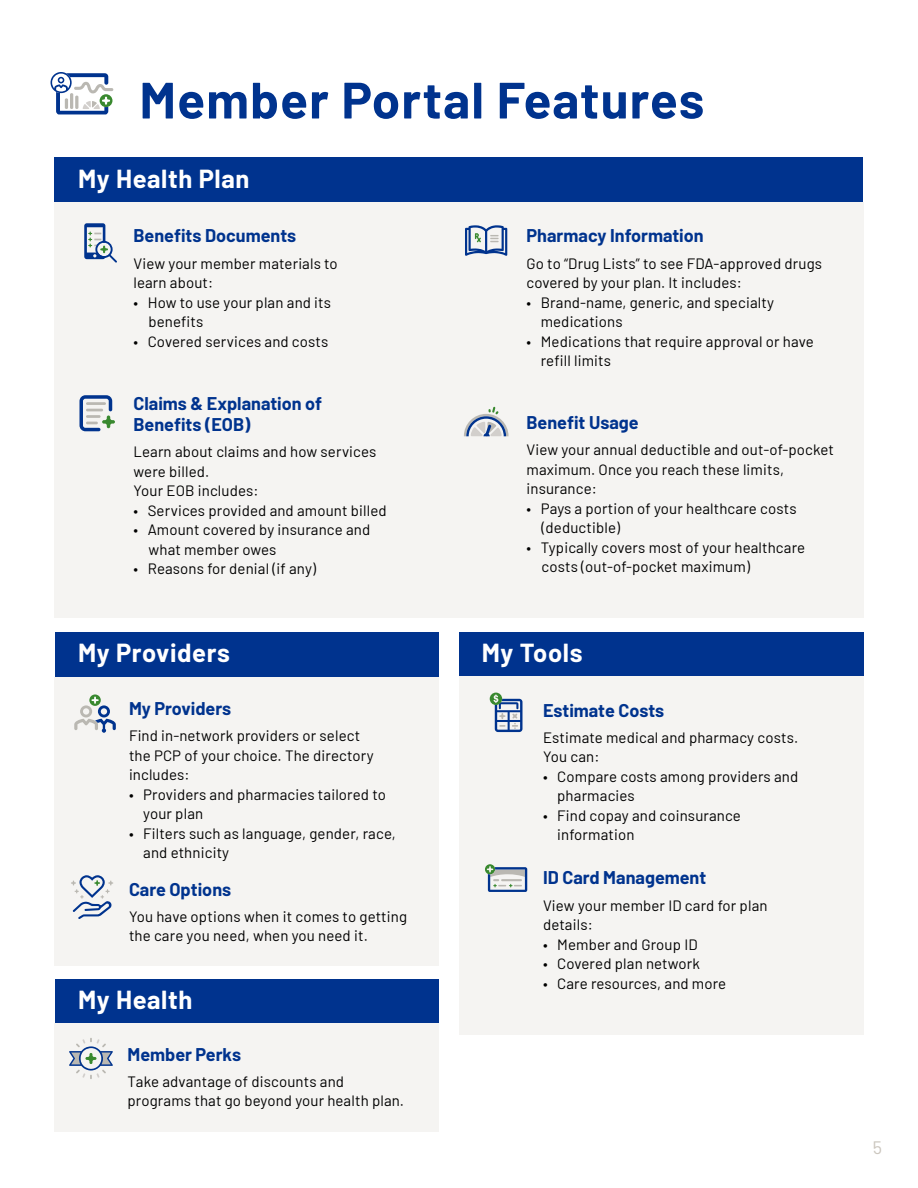
<style>
.page{position:relative;width:918px;height:1188px;background:#fff}
.page>*{position:absolute;margin:0;border:0;box-sizing:border-box;transform-origin:0 0}
.t1{font:700 51px "Barlow";letter-spacing:.025em;color:#00338e}
.t2{font:700 25.5px "Barlow";letter-spacing:.025em;color:#fff}
.t3{font:700 18px/21.6px "Barlow";color:#00338e}
.Body_15_20{font:18px "Barlow";color:#cbc6be}
.t4{font:15px/19.5px "Barlow";letter-spacing:.01em;color:#000}
</style>
<div class="page">
<div style="left:459px;top:632px;width:404px;height:45px;background:#00338e"></div>
<div style="left:55px;top:980px;width:383px;height:44px;background:#00338e"></div>
<div style="left:55px;top:632px;width:383px;height:45px;background:#00338e"></div>
<div style="left:55px;top:157px;width:808px;height:45px;background:#00338e"></div>
<div style="left:54px;top:202px;width:810px;height:416px;background:#f5f4f2"></div>
<div style="left:54px;top:677px;width:384px;height:289px;background:#f5f4f2"></div>
<div style="left:54px;top:1024px;width:384px;height:108px;background:#f5f4f2"></div>
<div style="left:459px;top:677px;width:404px;height:358px;background:#f5f4f2"></div>
<svg style="left:84px;top:223px;width:33px;height:40px"></svg>
<svg style="left:79px;top:395px;width:36px;height:36px"></svg>
<svg style="left:464px;top:407px;width:45px;height:29px"></svg>
<svg style="left:89px;top:694px;width:12px;height:12px"></svg>
<svg style="left:74px;top:697px;width:42px;height:36px"></svg>
<svg style="left:71px;top:875px;width:42px;height:44px"></svg>
<svg style="left:69px;top:1038px;width:44px;height:41px"></svg>
<svg style="left:490px;top:693px;width:33px;height:39px"></svg>
<svg style="left:465px;top:225px;width:42px;height:31px"></svg>
<svg style="left:485px;top:864px;width:42px;height:28px"></svg>
<svg style="left:51px;top:72px;width:62px;height:42px"></svg>
<h1 class="t1" style="left:140px;top:62px;width:566px">Member Portal Features</h1>
<h1 class="t2" style="left:78px;top:160px;width:173px">My Health Plan</h1>
<p class="t3" style="left:134px;top:224px;width:164px">Benefits Documents</p>
<p class="t4" style="left:134px;top:252px;width:206px">View your member materials to learn about:</p>
<p class="t4" style="left:148px;top:291px;width:184px;text-indent:-15px">• How to use your plan and its benefits</p>
<p class="t4" style="left:134px;top:330px;width:196px">• Covered services and costs</p>
<p class="t3" style="left:134px;top:391px;width:190px">Claims &amp; Explanation of<br>Benefits (EOB)</p>
<p class="t4" style="left:134px;top:441px;width:244px">Learn about claims and how services were billed.<br>Your EOB includes:</p>
<p class="t4" style="left:134px;top:500px;width:255px">• Services provided and amount billed</p>
<p class="t4" style="left:148px;top:519px;width:223px;text-indent:-15px">• Amount covered by insurance and what member owes</p>
<p class="t4" style="left:134px;top:558px;width:184px">• Reasons for denial (if any)</p>
<p class="t3" style="left:526px;top:224px;width:179px">Pharmacy Information</p>
<p class="t4" style="left:526px;top:252px;width:297px">Go to “Drug Lists” to see FDA-approved drugs covered by your plan. It includes:</p>
<p class="t4" style="left:541px;top:291px;width:235px;text-indent:-14px">• Brand-name, generic, and specialty medications</p>
<p class="t4" style="left:541px;top:330px;width:275px;text-indent:-14px">• Medications that require approval or have refill limits</p>
<p class="t3" style="left:526px;top:411px;width:114px">Benefit Usage</p>
<p class="t4" style="left:526px;top:439px;width:309px">View your annual deductible and out-of-pocket maximum. Once you reach these limits,</p>
<p class="t4" style="left:526px;top:478px;width:72px">insurance:</p>
<p class="t4" style="left:542px;top:498px;width:257px;text-indent:-15px">• Pays a portion of your healthcare costs (deductible)</p>
<p class="t4" style="left:542px;top:537px;width:265px;text-indent:-15px">• Typically covers most of your healthcare costs (out-of-pocket maximum)</p>
<h1 class="t2" style="left:78px;top:634px;width:153px">My Providers</h1>
<h1 class="t2" style="left:482px;top:634px;width:102px">My Tools</h1>
<p class="t3" style="left:129px;top:696px;width:104px">My Providers</p>
<p class="t4" style="left:129px;top:725px;width:246px">Find in-network providers or select the PCP of your choice. The directory includes:</p>
<p class="t4" style="left:143px;top:784px;width:244px;text-indent:-14px">• Providers and pharmacies tailored to your plan</p>
<p class="t4" style="left:143px;top:823px;width:254px;text-indent:-14px">• Filters such as language, gender, race, and ethnicity</p>
<p class="t3" style="left:129px;top:877px;width:104px">Care Options</p>
<p class="t4" style="left:129px;top:906px;width:280px">You have options when it comes to getting the care you need, when you need it.</p>
<h1 class="t2" style="left:78px;top:981px;width:116px">My Health</h1>
<p class="t3" style="left:128px;top:1042px;width:115px">Member Perks</p>
<p class="t4" style="left:128px;top:1071px;width:278px">Take advantage of discounts and programs that go beyond your health plan.</p>
<p class="t3" style="left:543px;top:698px;width:123px">Estimate Costs</p>
<p class="t4" style="left:543px;top:727px;width:257px">Estimate medical and pharmacy costs.<br>You can:</p>
<p class="t4" style="left:557px;top:766px;width:242px;text-indent:-14px">• Compare costs among providers and pharmacies</p>
<p class="t4" style="left:557px;top:805px;width:185px;text-indent:-14px">• Find copay and coinsurance information</p>
<p class="t3" style="left:543px;top:866px;width:165px">ID Card Management</p>
<p class="t4" style="left:543px;top:894px;width:226px">View your member ID card for plan details:</p>
<p class="t4" style="left:543px;top:933px;width:156px">• Member and Group ID</p>
<p class="t4" style="left:543px;top:953px;width:159px">• Covered plan network</p>
<p class="t4" style="left:543px;top:972px;width:185px">• Care resources, and more</p>
<p class="Body_15_20" style="left:873px;top:1134px;width:11px">5</p>
</div>
